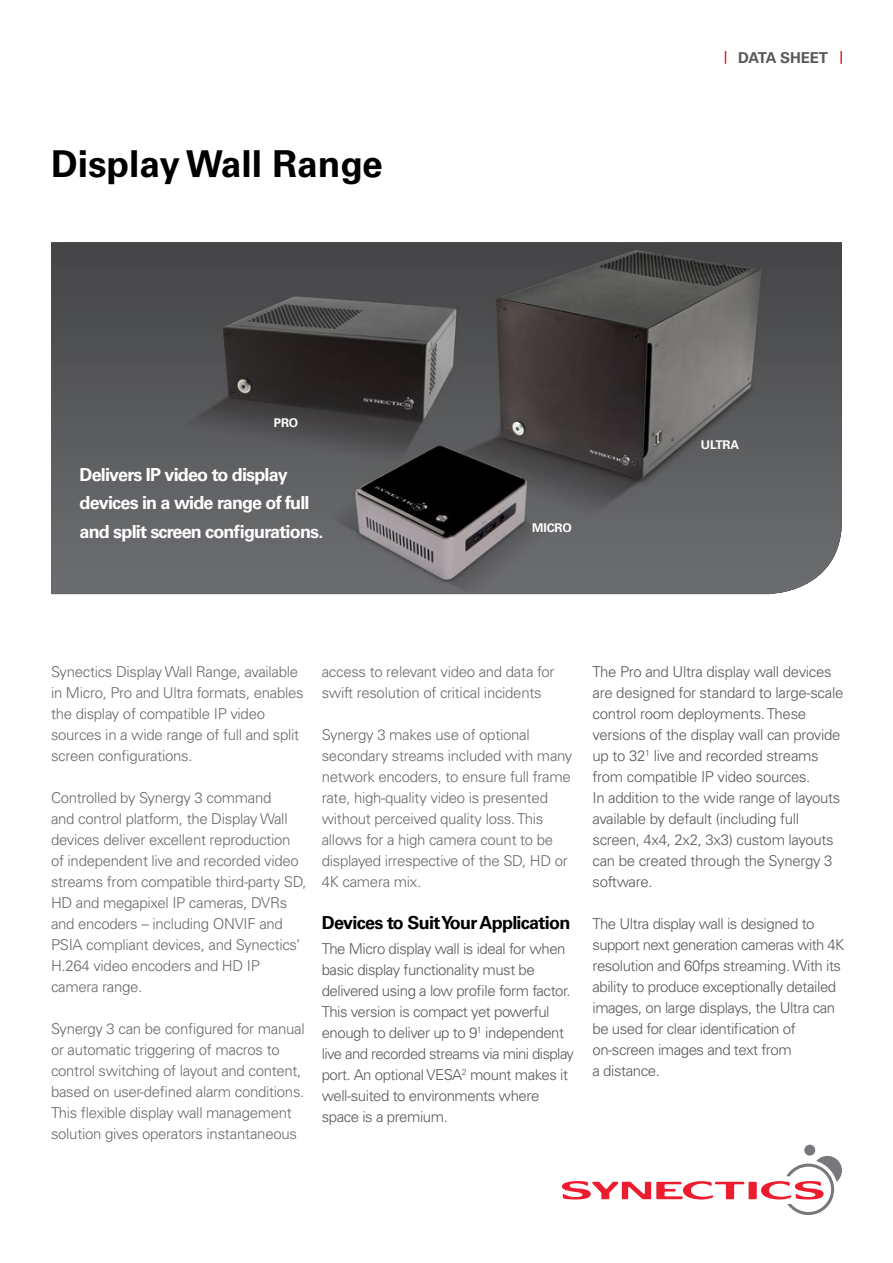
<style>
.page{position:relative;width:893px;height:1263px;background:#fff}
.page>*{position:absolute;margin:0;border:0;box-sizing:border-box;transform-origin:0 0}
.t1{font:700 37.05px "Univers";color:#000}
.t2{font:700 18px/28.5px "Univers";letter-spacing:-.045em;color:#fff}
.t3{font:700 18px "Univers";letter-spacing:-.04em;color:#000}
.t4{font:300 15px/21px "Univers";letter-spacing:-.02em;color:#696a6d}
.t5{font:300 15px/21px "Univers";letter-spacing:-.03em;color:#58595b}
.t6{font:700 15px "Univers";letter-spacing:-.01em;color:#58595b}
.t7{font:700 12px "Univers";letter-spacing:-.01em;color:#fff}
</style>
<div class="page">
<svg style="left:725px;top:51px;width:1px;height:13px"></svg>
<svg style="left:840px;top:51px;width:2px;height:13px"></svg>
<div style="left:804px;top:1145px;width:11px;height:10px;background:#77787b;border-radius:50%"></div>
<svg style="left:562px;top:1156px;width:280px;height:59px"></svg>
<img style="left:51px;top:242px;width:791px;height:352px">
<h1 class="t1" style="left:51px;top:142px;width:333px">Display Wall Range</h1>
<p class="t6" style="left:738px;top:49px;width:91px">DATA SHEET</p>
<p class="t7" style="left:274px;top:416px;width:26px">PRO</p>
<p class="t2" style="left:80px;top:460px;width:245px">Delivers IP video to display devices in a wide range of full and split screen configurations.</p>
<p class="t7" style="left:532px;top:521px;width:41px">MICRO</p>
<p class="t7" style="left:701px;top:437px;width:40px">ULTRA</p>
<p class="t4" style="left:51px;top:661px;width:254px">Synectics Display Wall Range, available in Micro, Pro and Ultra formats, enables the display of compatible IP video sources in a wide range of full and split screen configurations.</p>
<p class="t4" style="left:51px;top:787px;width:257px">Controlled by Synergy 3 command<br>and control platform, the Display Wall devices deliver excellent reproduction of independent live and recorded video streams from compatible third-party SD, HD and megapixel IP cameras, DVRs and encoders – including ONVIF and PSIA compliant devices, and Synectics’ H.264 video encoders and HD IP camera range.</p>
<p class="t4" style="left:51px;top:1018px;width:255px">Synergy 3 can be configured for manual or automatic triggering of macros to control switching of layout and content, based on user-defined alarm conditions.<br>This flexible display wall management solution gives operators instantaneous</p>
<p class="t4" style="left:322px;top:661px;width:234px">access to relevant video and data for swift resolution of critical incidents</p>
<p class="t4" style="left:322px;top:724px;width:252px">Synergy 3 makes use of optional secondary streams included with many network encoders, to ensure full frame rate, high-quality video is presented without perceived quality loss. This allows for a high camera count to be displayed irrespective of the SD, HD or 4K camera mix.</p>
<p class="t3" style="left:322px;top:912px;width:250px">Devices to Suit Your Application</p>
<p class="t5" style="left:322px;top:938px;width:254px">The Micro display wall is ideal for when basic display functionality must be delivered using a low profile form factor.<br>This version is compact yet powerful enough to deliver up to 9<sup>1</sup> independent live and recorded streams via mini display port. An optional VESA<sup>2</sup> mount makes it well-suited to environments where space is a premium.</p>
<p class="t5" style="left:592px;top:661px;width:252px">The Pro and Ultra display wall devices are designed for standard to large-scale control room deployments. These versions of the display wall can provide up to 32<sup>1</sup> live and recorded streams from compatible IP video sources.<br>In addition to the wide range of layouts available by default (including full screen, 4x4, 2x2, 3x3) custom layouts can be created through the Synergy 3 software.</p>
<p class="t5" style="left:592px;top:913px;width:253px">The Ultra display wall is designed to support next generation cameras with 4K resolution and 60fps streaming. With its ability to produce exceptionally detailed images, on large displays, the Ultra can be used for clear identification of on-screen images and text from<br>a distance.</p>
</div>
